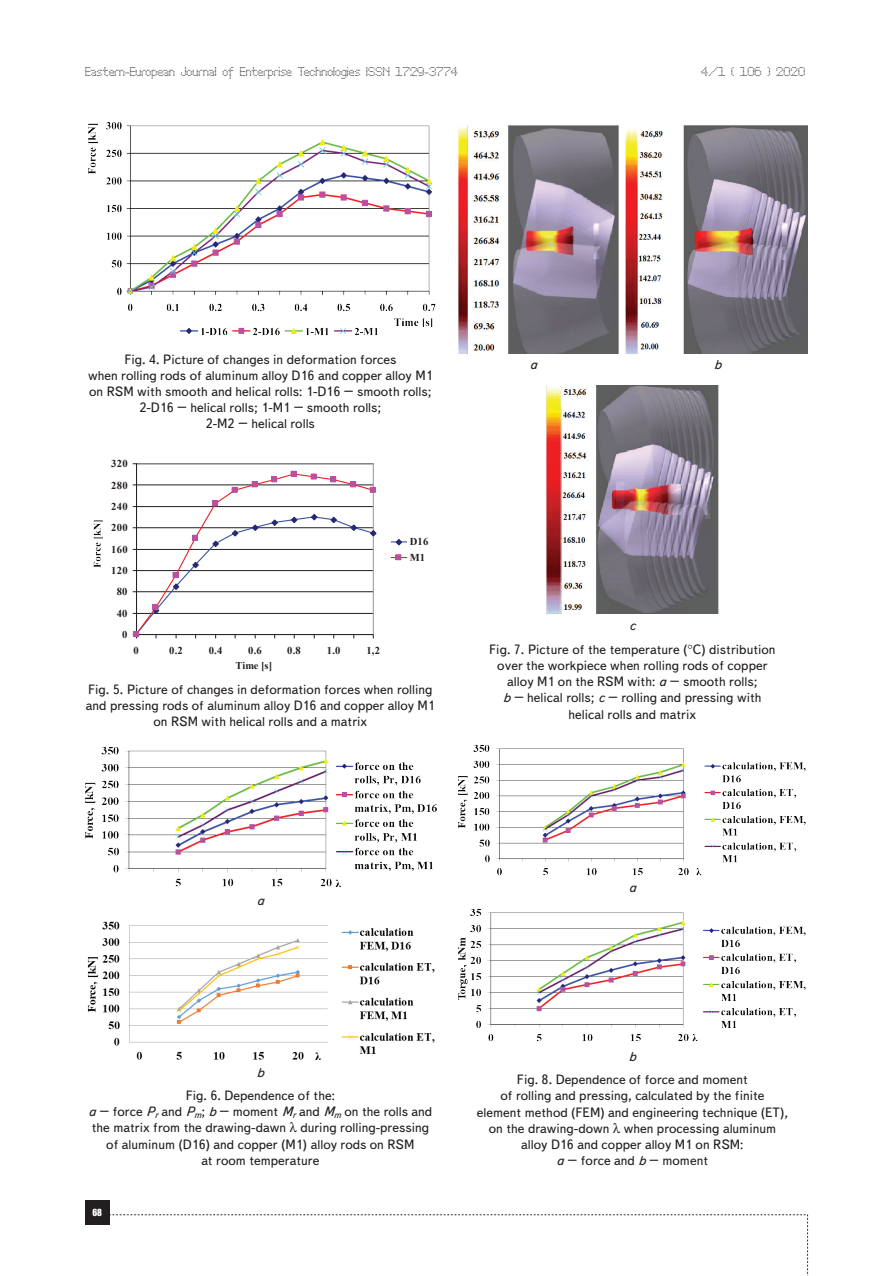
<style>
.page{position:relative;width:893px;height:1276px;background:#fff}
.page>*{position:absolute;margin:0;border:0;box-sizing:border-box;transform-origin:0 0}
.t1{font:13.5px/16.2px "Text Book C";color:#231f20;text-align:center}
.t2{font:italic 13.5px "Text Book C";color:#231f20}
.t3{font:12px "Perfo C";letter-spacing:.015em;color:#231f20}
.t4{font:700 10.5px/15.6px "Times New Roman";letter-spacing:.025em;color:#231f20}
.t5{font:9px "Impact";color:#fff}
.s1{font-style:italic}
</style>
<div class="page">
<div style="left:85px;top:1200px;width:24px;height:24px;background:#231f20"></div>
<svg style="left:109px;top:1214px;width:699px;height:62px"></svg>
<img style="left:106px;top:122px;width:330px;height:214px">
<img style="left:88px;top:129px;width:10px;height:45px">
<svg style="left:88px;top:123px;width:10px;height:6px"></svg>
<div style="left:388px;top:313px;width:48px;height:17px;background:#fff"></div>
<img style="left:394px;top:318px;width:4px;height:8px">
<img style="left:398px;top:318px;width:29px;height:9px">
<svg style="left:427px;top:318px;width:6px;height:9px"></svg>
<hr style="left:137px;top:463px;width:236px;height:1px;background:#939598">
<hr style="left:373px;top:464px;width:1px;height:170px;background:#939598">
<hr style="left:136px;top:464px;width:1px;height:170px;background:#231f20">
<svg style="left:133px;top:471px;width:244px;height:167px"></svg>
<svg style="left:391px;top:539px;width:16px;height:7px"></svg>
<svg style="left:391px;top:554px;width:16px;height:6px"></svg>
<img style="left:93px;top:525px;width:10px;height:43px">
<img style="left:93px;top:520px;width:10px;height:5px">
<img style="left:85px;top:747px;width:352px;height:140px">
<img style="left:87px;top:921px;width:348px;height:139px">
<img style="left:458px;top:125px;width:161px;height:228px">
<img style="left:625px;top:125px;width:183px;height:228px">
<img style="left:546px;top:386px;width:173px;height:228px">
<img style="left:458px;top:744px;width:348px;height:131px">
<img style="left:458px;top:908px;width:348px;height:133px">
<p class="t3" style="left:85px;top:65px;width:374px">Eastern-European Journal of Enterprise Technologies ISSN 1729-3774</p>
<p class="t3" style="left:701px;top:65px;width:105px">4/1 ( 106 ) 2020</p>
<p class="t1" style="left:88px;top:351px;width:346px">Fig. 4. Picture of changes in deformation forces<br>when rolling rods of aluminum alloy D16 and copper alloy M1 on RSM with smooth and helical rolls: 1-D16 – smooth rolls; 2-D16 – helical rolls; 1-M1 – smooth rolls;<br>2-M2 – helical rolls</p>
<p class="t4" style="left:111px;top:456px;width:18px">320</p>
<p class="t4" style="left:111px;top:477px;width:18px">280</p>
<p class="t4" style="left:111px;top:498px;width:18px">240</p>
<p class="t4" style="left:111px;top:520px;width:18px">200</p>
<p class="t4" style="left:111px;top:541px;width:18px">160</p>
<p class="t4" style="left:111px;top:562px;width:18px">120</p>
<p class="t4" style="left:117px;top:584px;width:12px">80</p>
<p class="t4" style="left:117px;top:605px;width:12px">40</p>
<p class="t4" style="left:122px;top:626px;width:7px">0</p>
<p class="t4" style="left:133px;top:642px;width:7px">0</p>
<p class="t4" style="left:169px;top:642px;width:15px">0.2</p>
<p class="t4" style="left:209px;top:642px;width:15px">0.4</p>
<p class="t4" style="left:248px;top:642px;width:15px">0.6</p>
<p class="t4" style="left:287px;top:642px;width:15px">0.8</p>
<p class="t4" style="left:327px;top:642px;width:15px">1.0</p>
<p class="t4" style="left:366px;top:642px;width:15px">1,2</p>
<p class="t4" style="left:235px;top:657px;width:38px">Time [s]</p>
<p class="t4" style="left:410px;top:533px;width:20px">D16<br>М1</p>
<p class="t1" style="left:86px;top:681px;width:350px">Fig. 5. Picture of changes in deformation forces when rolling and pressing rods of aluminum alloy D16 and copper alloy M1 on RSM with helical rolls and a matrix</p>
<p class="t2" style="left:530px;top:357px;width:9px">а</p>
<p class="t2" style="left:714px;top:357px;width:9px">b</p>
<p class="t2" style="left:629px;top:617px;width:8px">c</p>
<p class="t1" style="left:489px;top:641px;width:288px">Fig. 7. Picture of the temperature ( C) distribution over the workpiece when rolling rods of copper alloy M1 on the RSM with: <span class="s1">a</span> – smooth rolls;<br><span class="s1">b</span> – helical rolls; <span class="s1">c</span> – rolling and pressing with helical rolls and matrix</p>
<p class="t2" style="left:257px;top:893px;width:9px">а</p>
<p class="t2" style="left:629px;top:879px;width:9px">а</p>
<p class="t2" style="left:257px;top:1064px;width:9px">b</p>
<p class="t1" style="left:89px;top:1087px;width:345px">Fig. 6. Dependence of the:<br><span class="s1">a</span> – force <span class="s1">P</span><sub>r</sub> and <span class="s1">Р</span><sub>m</sub>; <span class="s1">b</span> – moment <span class="s1">М</span><sub>r</sub> and <span class="s1">М</span><sub>m</sub> on the rolls and the matrix from the drawing-dawn during rolling-pressing of aluminum (D16) and copper (M1) alloy rods on RSM<br>at room temperature</p>
<p class="t5" style="left:92px;top:1205px;width:11px">68</p>
<p class="t2" style="left:629px;top:1049px;width:9px">b</p>
<p class="t1" style="left:477px;top:1071px;width:313px">Fig. 8. Dependence of force and moment<br>of rolling and pressing, calculated by the finite element method (FEM) and engineering technique (ET), on the drawing-down when processing aluminum alloy D16 and copper alloy M1 on RSM:<br><span class="s1">a</span> – force and <span class="s1">b</span> – moment</p>
</div>
